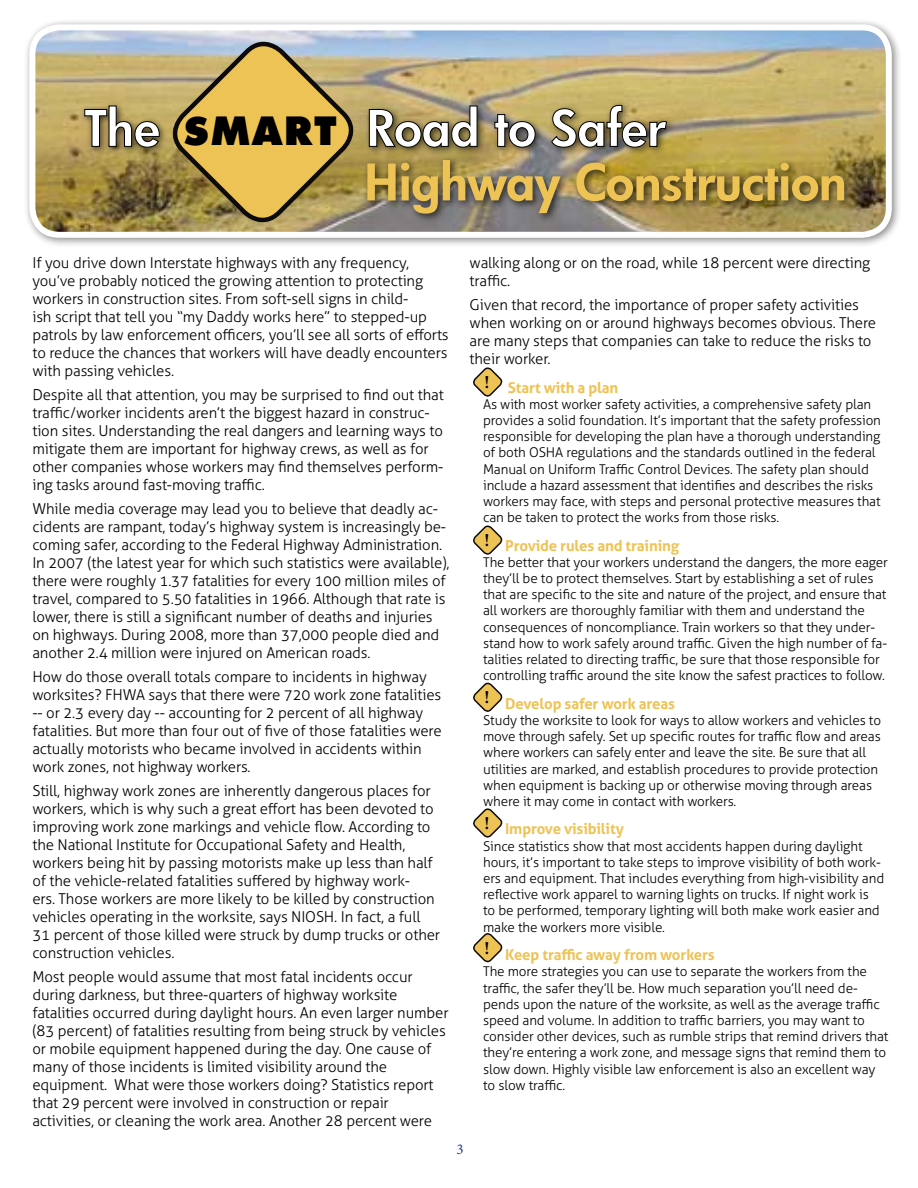
<style>
.page{position:relative;width:918px;height:1188px;background:#fff}
.page>*{position:absolute;margin:0;border:0;box-sizing:border-box;transform-origin:0 0}
.t1{font:800 48.9px "Futura";color:#eec355;scale:1.04 1}
.t2{font:800 48.9px "Futura";color:#fff;scale:1.04 1}
.t3{font:800 43.5px "Futurist Extra";letter-spacing:.08em;color:#000}
.t4{font:600 18px "Minion Pro";color:#000}
.t5{font:300 15px/18px "Aller";letter-spacing:-.01em;color:#000}
.t6{font:700 15px "Aller";letter-spacing:-.01em;color:#eec355}
.t7{font:15px "Minion Pro";color:#25408f}
.t8{font:300 13.5px/16.2px "Aller";letter-spacing:-.01em;color:#000}
</style>
<div class="page">
<div style="left:24px;top:19px;width:878px;height:229px;background:#000;opacity:.46"></div>
<img style="left:32px;top:27px;width:857px;height:208px">
<div style="left:29px;top:24px;width:863px;height:214px;border:6px solid #fff;border-radius:27px"></div>
<svg style="left:166px;top:35px;width:194px;height:194px;background:#c0b082"></svg>
<div style="left:79px;top:100px;width:775px;height:123px;background:#000;opacity:.75"></div>
<svg style="left:84px;top:105px;width:76px;height:43px;background:#7e6e40"></svg>
<svg style="left:369px;top:105px;width:109px;height:43px;background:#736640"></svg>
<svg style="left:494px;top:114px;width:42px;height:34px"></svg>
<svg style="left:551px;top:105px;width:116px;height:43px;background:#7a6d43"></svg>
<svg style="left:473px;top:808px;width:30px;height:30px"></svg>
<svg style="left:473px;top:933px;width:30px;height:30px"></svg>
<svg style="left:473px;top:682px;width:30px;height:30px"></svg>
<svg style="left:473px;top:525px;width:30px;height:30px"></svg>
<svg style="left:473px;top:367px;width:30px;height:30px"></svg>
<h1 class="t2" style="left:84px;top:95px;width:74px">The</h1>
<h1 class="t2" style="left:366px;top:95px;width:290px">Road to Safer</h1>
<h2 class="t3" style="left:185px;top:105px;width:152px">SMART</h2>
<h1 class="t1" style="left:364px;top:149px;width:465px">Highway Construction</h1>
<p class="t5" style="left:32px;top:254px;width:418px">If you drive down Interstate highways with any frequency, you’ve probably noticed the growing attention to protecting workers in construction sites. From soft-sell signs in child-<br>ish script that tell you “my Daddy works here” to stepped-up patrols by law enforcement officers, you’ll see all sorts of efforts to reduce the chances that workers will have deadly encounters with passing vehicles.</p>
<p class="t5" style="left:32px;top:386px;width:413px">Despite all that attention, you may be surprised to find out that traffic/worker incidents aren’t the biggest hazard in construc&shy;tion sites. Understanding the real dangers and learning ways to mitigate them are important for highway crews, as well as for other companies whose workers may find themselves perform&shy;ing tasks around fast-moving traffic.</p>
<p class="t5" style="left:32px;top:500px;width:419px">While media coverage may lead you to believe that deadly ac&shy;cidents are rampant, today’s highway system is increasingly be&shy;coming safer, according to the Federal Highway Administration.<br>In 2007 (the latest year for which such statistics were available), there were roughly 1.37 fatalities for every 100 million miles of travel, compared to 5.50 fatalities in 1966. Although that rate is lower, there is still a significant number of deaths and injuries on highways. During 2008, more than 37,000 people died and another 2.4 million were injured on American roads.</p>
<p class="t5" style="left:32px;top:668px;width:411px">How do those overall totals compare to incidents in highway worksites? FHWA says that there were 720 work zone fatalities -- or 2.3 every day -- accounting for 2 percent of all highway fatalities. But more than four out of five of those fatalities were actually motorists who became involved in accidents within work zones, not highway workers.</p>
<p class="t5" style="left:32px;top:782px;width:409px">Still, highway work zones are inherently dangerous places for workers, which is why such a great effort has been devoted to improving work zone markings and vehicle flow. According to the National Institute for Occupational Safety and Health, workers being hit by passing motorists make up less than half of the vehicle-related fatalities suffered by highway work-<br>ers. Those workers are more likely to be killed by construction vehicles operating in the worksite, says NIOSH. In fact, a full 31 percent of those killed were struck by dump trucks or other construction vehicles.</p>
<p class="t5" style="left:32px;top:968px;width:418px">Most people would assume that most fatal incidents occur during darkness, but three-quarters of highway worksite fatalities occurred during daylight hours. An even larger number (83 percent) of fatalities resulting from being struck by vehicles or mobile equipment happened during the day. One cause of many of those incidents is limited visibility around the equipment. What were those workers doing? Statistics report that 29 percent were involved in construction or repair activities, or cleaning the work area. Another 28 percent were</p>
<p class="t5" style="left:470px;top:254px;width:402px">walking along or on the road, while 18 percent were directing traffic.</p>
<p class="t5" style="left:470px;top:296px;width:408px">Given that record, the importance of proper safety activities when working on or around highways becomes obvious. There are many steps that companies can take to reduce the risks to their worker.</p>
<p class="t6" style="left:508px;top:378px;width:112px">Start with a plan</p>
<p class="t8" style="left:483px;top:396px;width:399px">As with most worker safety activities, a comprehensive safety plan provides a solid foundation. It’s important that the safety profession responsible for developing the plan have a thorough understanding of both OSHA regulations and the standards outlined in the federal Manual on Uniform Traffic Control Devices. The safety plan should include a hazard assessment that identifies and describes the risks workers may face, with steps and personal protective measures that can be taken to protect the works from those risks.</p>
<p class="t6" style="left:505px;top:536px;width:176px">Provide rules and training</p>
<p class="t8" style="left:483px;top:554px;width:406px">The better that your workers understand the dangers, the more eager they’ll be to protect themselves. Start by establishing a set of rules that are specific to the site and nature of the project, and ensure that all workers are thoroughly familiar with them and understand the consequences of noncompliance. Train workers so that they under&shy;stand how to work safely around traffic. Given the high number of fa&shy;talities related to directing traffic, be sure that those responsible for controlling traffic around the site know the safest practices to follow.</p>
<p class="t6" style="left:505px;top:694px;width:171px">Develop safer work areas</p>
<p class="t8" style="left:483px;top:712px;width:399px">Study the worksite to look for ways to allow workers and vehicles to move through safely. Set up specific routes for traffic flow and areas where workers can safely enter and leave the site. Be sure that all utilities are marked, and establish procedures to provide protection when equipment is backing up or otherwise moving through areas where it may come in contact with workers.</p>
<p class="t6" style="left:505px;top:820px;width:120px">Improve visibility</p>
<p class="t8" style="left:483px;top:838px;width:403px">Since statistics show that most accidents happen during daylight hours, it’s important to take steps to improve visibility of both work&shy;ers and equipment. That includes everything from high-visibility and reflective work apparel to warning lights on trucks. If night work is to be performed, temporary lighting will both make work easier and make the workers more visible.</p>
<p class="t6" style="left:505px;top:946px;width:211px">Keep traffic away from workers</p>
<p class="t8" style="left:483px;top:964px;width:407px">The more strategies you can use to separate the workers from the traffic, the safer they’ll be. How much separation you’ll need de&shy;pends upon the nature of the worksite, as well as the average traffic speed and volume. In addition to traffic barriers, you may want to consider other devices, such as rumble strips that remind drivers that they’re entering a work zone, and message signs that remind them to slow down. Highly visible law enforcement is also an excellent way to slow traffic.</p>
<p class="t4" style="left:484px;top:370px;width:7px">!</p>
<p class="t4" style="left:484px;top:528px;width:7px">!</p>
<p class="t4" style="left:485px;top:685px;width:7px">!</p>
<p class="t4" style="left:485px;top:811px;width:7px">!</p>
<p class="t4" style="left:485px;top:936px;width:7px">!</p>
<p class="t7" style="left:457px;top:1139px;width:9px">3</p>
</div>
